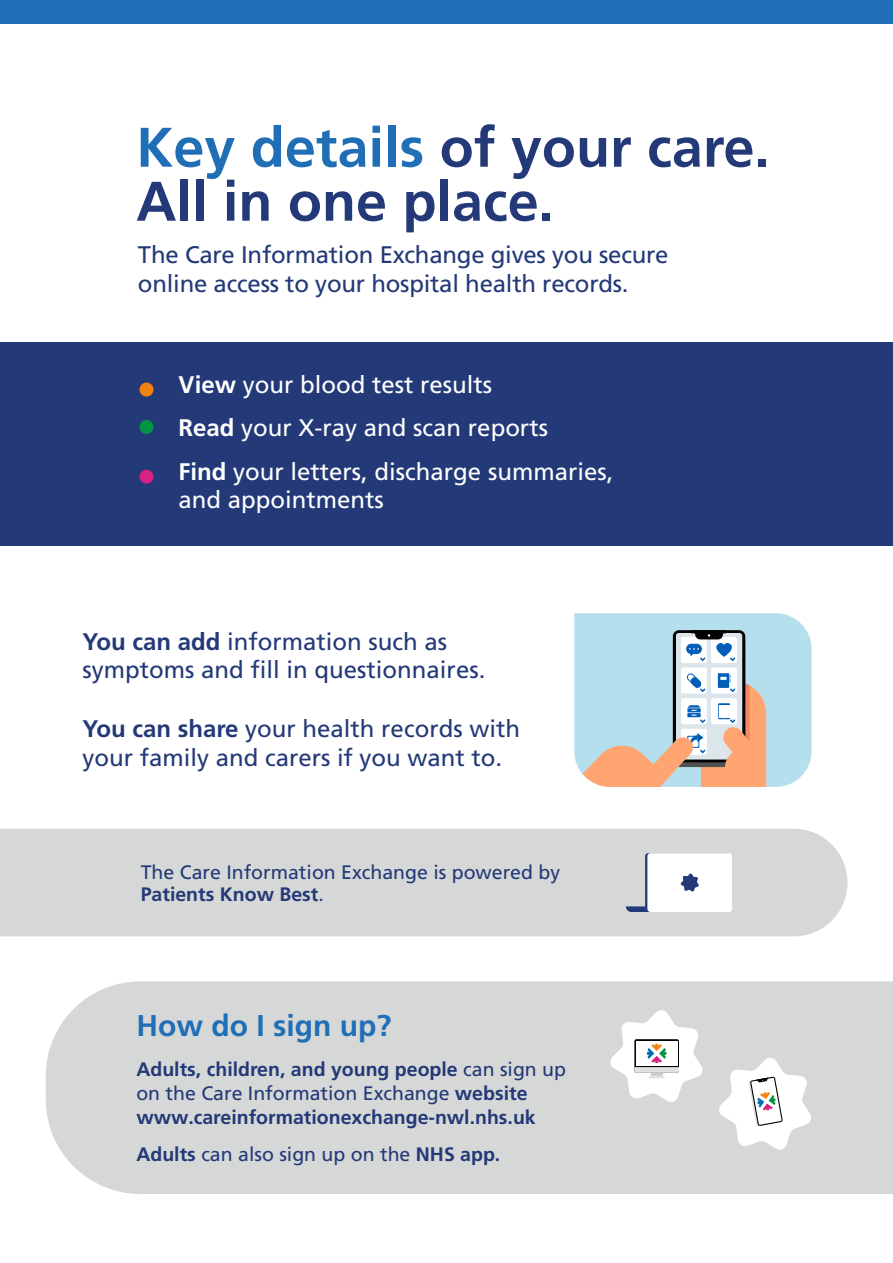
<style>
.page{position:relative;width:893px;height:1263px;background:#fff}
.page>*{position:absolute;margin:0;border:0;box-sizing:border-box;transform-origin:0 0}
.t1{font:55.65px/54px "Frutiger WF Bold";color:#233978}
.t2{font:30px "Frutiger WF Bold";color:#206fb6}
.t3{font:24px/28.5px "Frutiger WF Regular";color:#233978}
.t4{font:24px/43.5px "Frutiger WF Regular";color:#fff}
.t5{font:19.5px "Frutiger WF Regular";color:#233978}
.t6{font:19.5px "Frutiger WF Bold";color:#233978}
.s1{color:#206fb6}
.s2{font-family:"Frutiger WF Bold"}
.s3{font-family:"Frutiger WF Regular"}
</style>
<div class="page">
<div style="left:0;top:0;width:893px;height:24px;background:#206fb6"></div>
<div style="left:0;top:342px;width:893px;height:204px;background:#233978"></div>
<div style="left:139px;top:382px;width:15px;height:14px;background:#f48211;border-radius:50%"></div>
<div style="left:139px;top:420px;width:15px;height:14px;background:#009542;border-radius:50%"></div>
<div style="left:139px;top:470px;width:15px;height:14px;background:#d62280;border-radius:50%"></div>
<svg style="left:574px;top:613px;width:238px;height:174px;background:#c3d0d3"></svg>
<div style="left:46px;top:981px;width:847px;height:213px;background:#d6d7d7"></div>
<svg style="left:718px;top:1056px;width:94px;height:95px"></svg>
<svg style="left:609px;top:1009px;width:95px;height:94px"></svg>
<div style="left:0;top:829px;width:847px;height:107px;background:#d6d7d7"></div>
<div style="left:626px;top:906px;width:141px;height:16px;background:#d6d7d7"></div>
<div style="left:645px;top:853px;width:85px;height:59px;background:#233978;border-radius:3px"></div>
<div style="left:647px;top:853px;width:85px;height:59px;background:#fff;border-radius:3px"></div>
<svg style="left:680px;top:873px;width:19px;height:19px"></svg>
<h1 class="t1" style="left:136px;top:121px;width:635px"><span class="s1">Key details</span> of your care.<br>All in one place.</h1>
<p class="t3" style="left:138px;top:241px;width:532px">The Care Information Exchange gives you secure online access to your hospital health records.</p>
<p class="t4" style="left:179px;top:363px;width:436px"><span class="s2">View</span> your blood test results<br><span class="s2">Read</span> your X-ray and scan reports<br><span class="s2">Find</span> your letters, discharge summaries,</p>
<p class="t4" style="left:179px;top:478px;width:207px">and appointments</p>
<p class="t3" style="left:83px;top:627px;width:404px"><span class="s2">You can add</span> information such as symptoms and fill in questionnaires.</p>
<p class="t3" style="left:83px;top:715px;width:439px"><span class="s2">You can share</span> your health records with your family and carers if you want to.</p>
<p class="t5" style="left:141px;top:860px;width:421px">The Care Information Exchange is powered by</p>
<p class="t6" style="left:141px;top:883px;width:185px">Patients Know Best<span class="s3">.</span></p>
<p class="t2" style="left:136px;top:1008px;width:256px">How do I sign up?</p>
<p class="t6" style="left:136px;top:1057px;width:431px">Adults, children, and young people <span class="s3">can sign up</span></p>
<p class="t5" style="left:136px;top:1081px;width:393px">on the Care Information Exchange <span class="s2">website</span></p>
<p class="t6" style="left:136px;top:1105px;width:401px">www.careinformationexchange-nwl.nhs.uk</p>
<p class="t5" style="left:136px;top:1143px;width:366px"><span class="s2">Adults</span> can also sign up on the <span class="s2">NHS app.</span></p>
</div>
